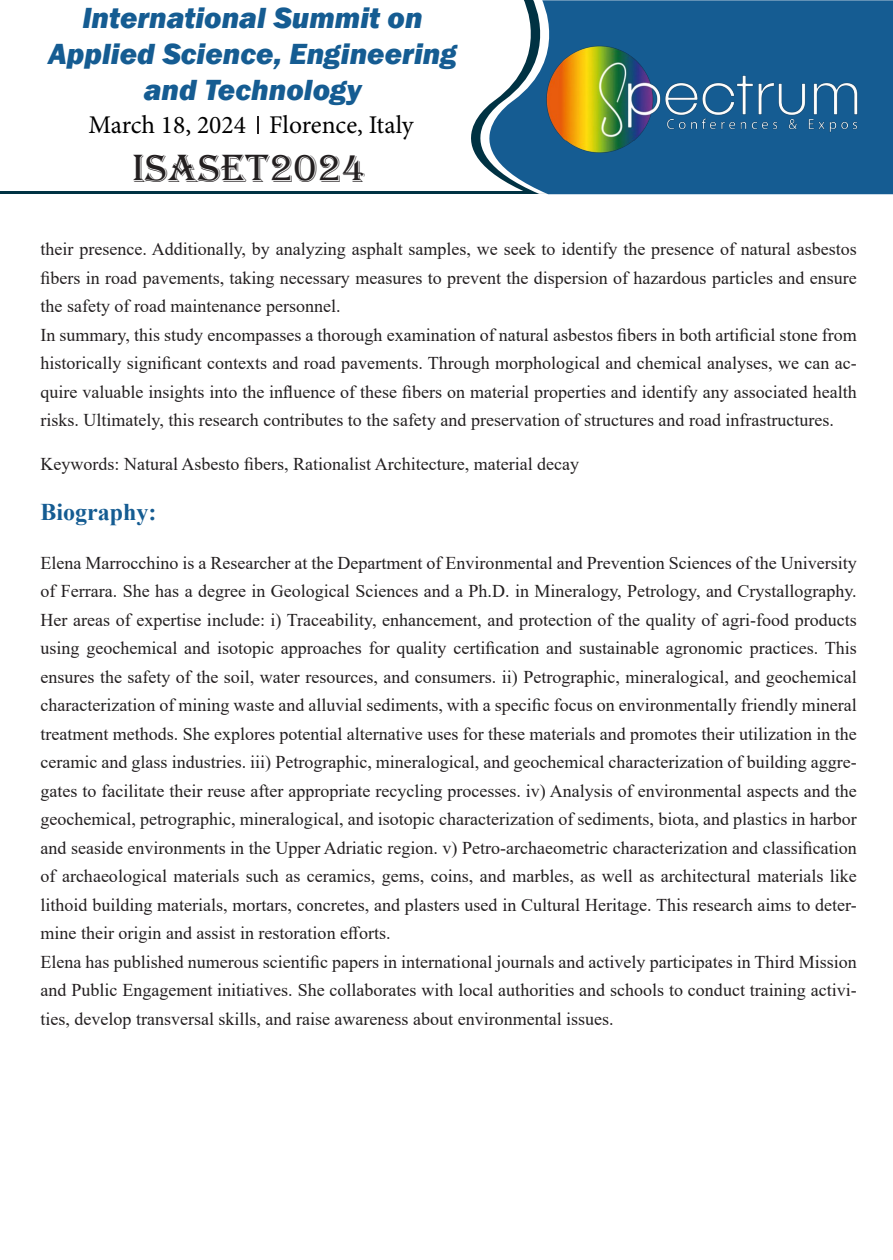
<style>
.page{position:relative;width:893px;height:1260px;background:#fff}
.page>*{position:absolute;margin:0;border:0;box-sizing:border-box;transform-origin:0 0}
.t1{font:40.5px "Algerian";color:#231f20}
.t2{font:italic 800 30px "Franklin Gothic";color:#155c92}
.t3{font:25.5px "Minion Pro";color:#000}
.t4{font:700 24px "Times New Roman";color:#155c92}
.t5{font:18px/28.5px "Times New Roman";color:#231f20;text-align:justify}
</style>
<div class="page">
<hr style="left:0;top:192px;width:557px;height:2px;background:#003243">
<svg style="left:440px;top:0;width:452px;height:194px;fill:#155c92"></svg>
<img style="left:526px;top:18px;width:358px;height:163px">
<svg style="left:258px;top:116px;width:1px;height:18px"></svg>
<p class="t2" style="left:82px;top:-2px;width:341px">International Summit on</p>
<p class="t2" style="left:48px;top:34px;width:410px">Applied Science, Engineering</p>
<p class="t2" style="left:144px;top:70px;width:219px">and Technology</p>
<p class="t3" style="left:88px;top:108px;width:327px">March 18, 2024 Florence, Italy</p>
<p class="t1" style="left:133px;top:146px;width:235px">ISASET2024</p>
<p class="t5" style="left:40px;top:235px;width:817px">their presence. Additionally, by analyzing asphalt samples, we seek to identify the presence of natural asbestos fibers in road pavements, taking necessary measures to prevent the dispersion of hazardous particles and ensure the safety of road maintenance personnel.</p>
<p class="t5" style="left:40px;top:320px;width:817px">In summary, this study encompasses a thorough examination of natural asbestos fibers in both artificial stone from historically significant contexts and road pavements. Through morphological and chemical analyses, we can ac&shy;quire valuable insights into the influence of these fibers on material properties and identify any associated health risks. Ultimately, this research contributes to the safety and preservation of structures and road infrastructures.</p>
<p class="t5" style="left:40px;top:450px;width:540px">Keywords: Natural Asbesto fibers, Rationalist Architecture, material decay</p>
<p class="t4" style="left:40px;top:495px;width:118px">Biography:</p>
<p class="t5" style="left:40px;top:548px;width:817px">Elena Marrocchino is a Researcher at the Department of Environmental and Prevention Sciences of the University of Ferrara. She has a degree in Geological Sciences and a Ph.D. in Mineralogy, Petrology, and Crystallography.<br>Her areas of expertise include: i) Traceability, enhancement, and protection of the quality of agri-food products using geochemical and isotopic approaches for quality certification and sustainable agronomic practices. This ensures the safety of the soil, water resources, and consumers. ii) Petrographic, mineralogical, and geochemical characterization of mining waste and alluvial sediments, with a specific focus on environmentally friendly mineral treatment methods. She explores potential alternative uses for these materials and promotes their utilization in the ceramic and glass industries. iii) Petrographic, mineralogical, and geochemical characterization of building aggre&shy;gates to facilitate their reuse after appropriate recycling processes. iv) Analysis of environmental aspects and the geochemical, petrographic, mineralogical, and isotopic characterization of sediments, biota, and plastics in harbor and seaside environments in the Upper Adriatic region. v) Petro-archaeometric characterization and classification of archaeological materials such as ceramics, gems, coins, and marbles, as well as architectural materials like lithoid building materials, mortars, concretes, and plasters used in Cultural Heritage. This research aims to deter&shy;mine their origin and assist in restoration efforts.</p>
<p class="t5" style="left:40px;top:947px;width:817px">Elena has published numerous scientific papers in international journals and actively participates in Third Mission and Public Engagement initiatives. She collaborates with local authorities and schools to conduct training activi&shy;ties, develop transversal skills, and raise awareness about environmental issues.</p>
</div>
